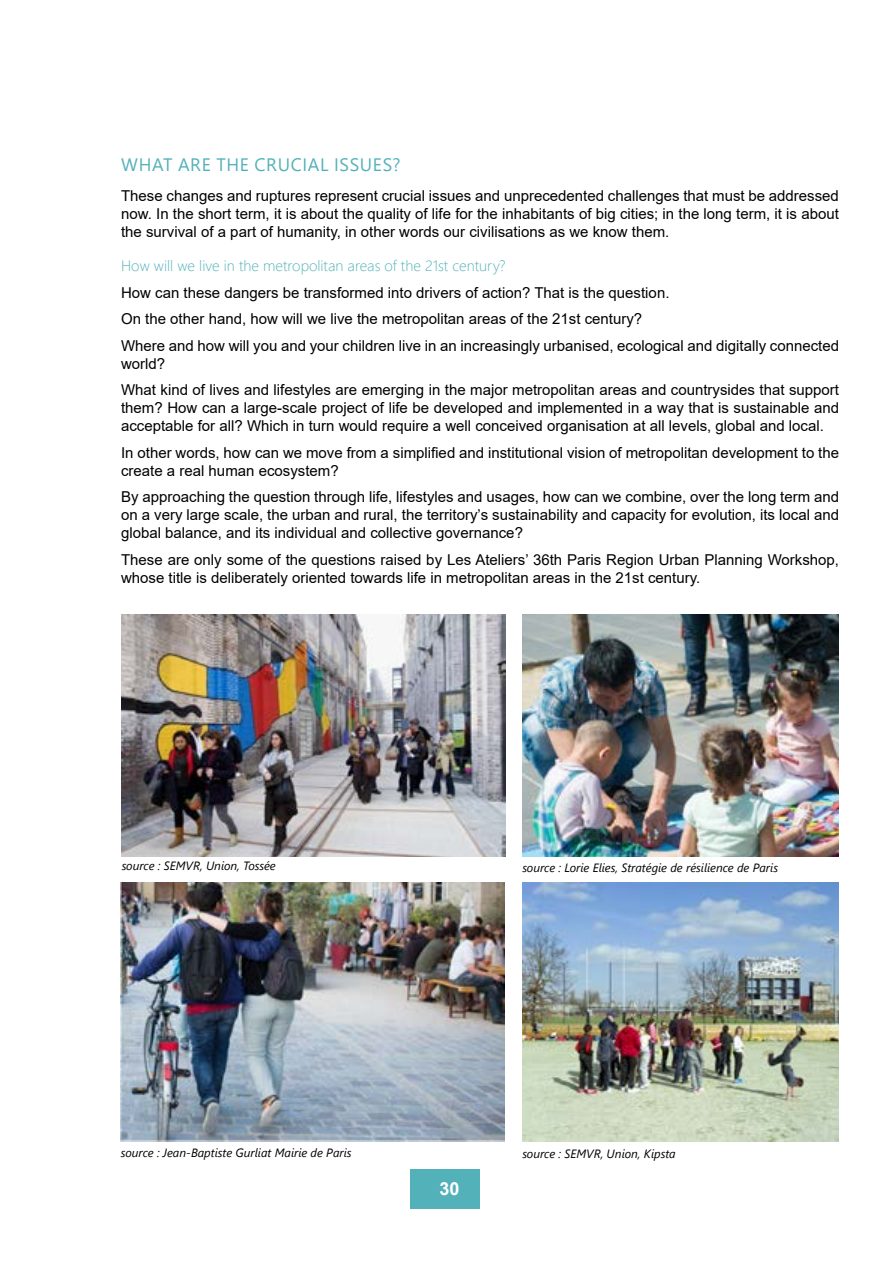
<style>
.page{position:relative;width:893px;height:1263px;background:#fff}
.page>*{position:absolute;margin:0;border:0;box-sizing:border-box;transform-origin:0 0}
.t1{font:18px "Segoe UI";letter-spacing:.035em;color:#53b1b9}
.t2{font:700 18px "Arial";color:#fff}
.t3{font:15px/18px "Arial";color:#000}
.t4{font:300 15px "Segoe UI";color:#53b1b9}
.t5{font:italic 12px "Segoe UI";color:#000}
</style>
<div class="page">
<div style="left:410px;top:1169px;width:70px;height:40px;background:#53b1b9"></div>
<img style="left:121px;top:614px;width:384px;height:242px">
<img style="left:522px;top:614px;width:317px;height:242px">
<img style="left:121px;top:882px;width:383px;height:259px">
<img style="left:522px;top:882px;width:317px;height:259px">
<p class="t1" style="left:121px;top:147px;width:107px">WHAT ARE THE</p>
<p class="t1" style="left:254px;top:147px;width:90px">CRUCIAL ISSUES</p>
<p class="t1" style="left:393px;top:147px;width:10px">?</p>
<p class="t3" style="left:121px;top:187px;width:719px;text-align:justify">These changes and ruptures represent crucial issues and unprecedented challenges that must be addressed now. In the short term, it is about the quality of life for the inhabitants of big cities; in the long term, it is about the survival of a part of humanity, in other words our civilisations as we know them.</p>
<p class="t4" style="left:121px;top:252px;width:386px">How will we live in the metropolitan areas of the 21st century?</p>
<p class="t3" style="left:121px;top:279px;width:719px;line-height:26.5px">How can these dangers be transformed into drivers of action? That is the question.<br>On the other hand, how will we live the metropolitan areas of the 21st century?<br>Where and how will you and your children live in an increasingly urbanised, ecological and digitally connected</p>
<p class="t3" style="left:121px;top:350px;width:719px;line-height:26.5px">world?<br>What kind of lives and lifestyles are emerging in the major metropolitan areas and countrysides that support</p>
<p class="t3" style="left:121px;top:399px;width:719px">them? How can a large-scale project of life be developed and implemented in a way that is sustainable and acceptable for all? Which in turn would require a well conceived organisation at all levels, global and local.</p>
<p class="t3" style="left:121px;top:443px;width:719px">In other words, how can we move from a simplified and institutional vision of metropolitan development to the create a real human ecosystem?</p>
<p class="t3" style="left:121px;top:488px;width:720px;text-align:justify">By approaching the question through life, lifestyles and usages, how can we combine, over the long term and on a very large scale, the urban and rural, the territory’s sustainability and capacity for evolution, its local and global balance, and its individual and collective governance?</p>
<p class="t3" style="left:121px;top:551px;width:719px">These are only some of the questions raised by Les Ateliers’ 36th Paris Region Urban Planning Workshop, whose title is deliberately oriented towards life in metropolitan areas in the 21st century.</p>
<p class="t5" style="left:122px;top:856px;width:156px">source : SEMVR, Union, Tossée</p>
<p class="t5" style="left:522px;top:858px;width:257px">source : Lorie Elies, Stratégie de résilience de Paris</p>
<p class="t5" style="left:121px;top:1143px;width:232px">source : Jean-Baptiste Gurliat Mairie de Paris</p>
<p class="t5" style="left:522px;top:1144px;width:155px">source : SEMVR, Union, Kipsta</p>
<p class="t2" style="left:440px;top:1176px;width:22px">30</p>
</div>
